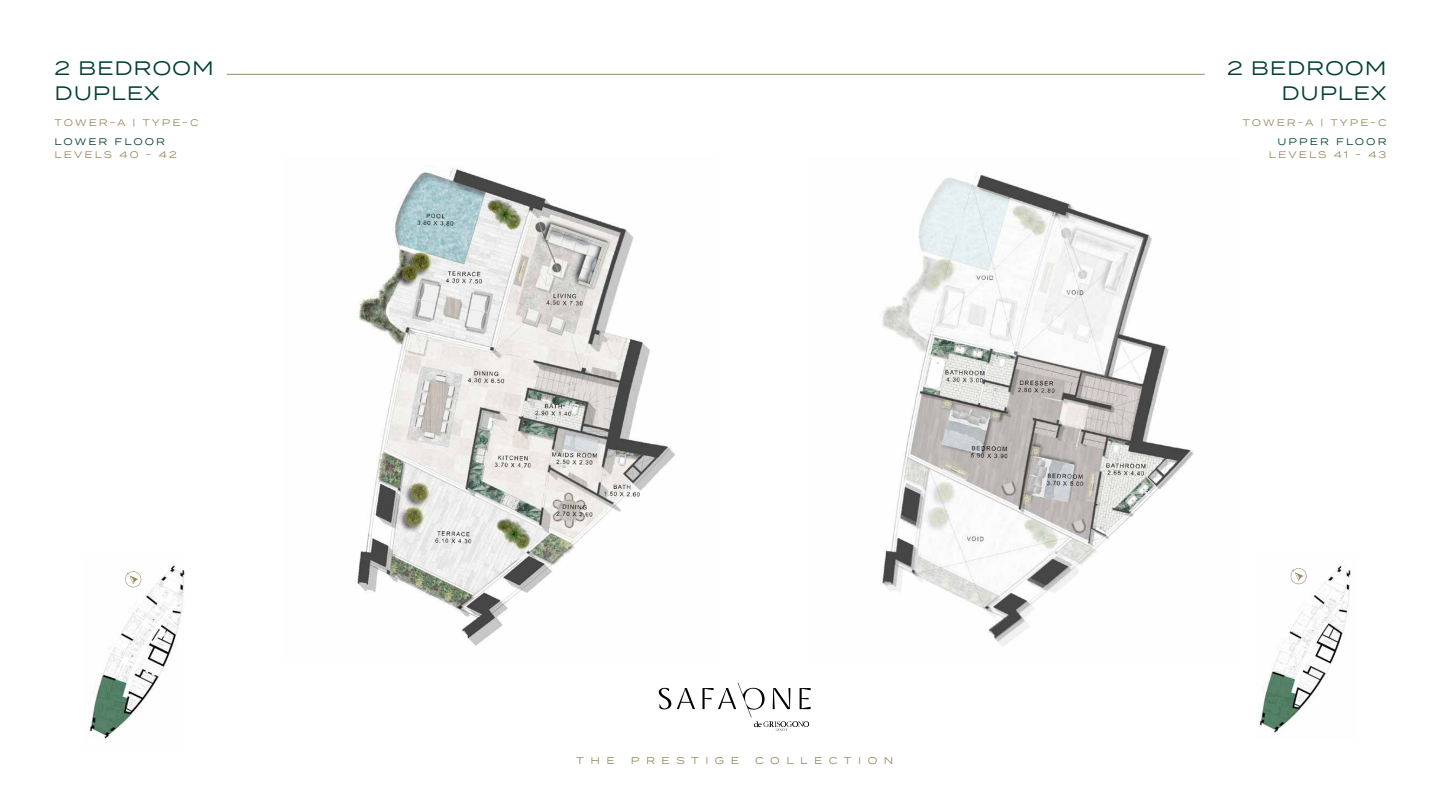
<style>
.page{position:relative;width:1440px;height:810px;background:#fff}
.page>*{position:absolute;margin:0;border:0;box-sizing:border-box;transform-origin:0 0}
.t1{font:19.5px/24.9px "Termina";letter-spacing:.04em;color:#003f32;text-align:right}
.t2{font:9.82px "Termina";letter-spacing:.66em;color:#988b61}
.t3{font:9.52px "Termina";letter-spacing:.22em;color:#988b61}
.t4{font:9.52px "Termina";letter-spacing:.22em;color:#003f32}
</style>
<div class="page">
<img style="left:357px;top:168px;width:318px;height:478px">
<img style="left:882px;top:174px;width:312px;height:472px">
<img style="left:89px;top:565px;width:95px;height:174px">
<img style="left:1259px;top:566px;width:92px;height:167px">
<svg style="left:1290px;top:567px;width:18px;height:18px"></svg>
<svg style="left:125px;top:571px;width:17px;height:17px"></svg>
<hr style="left:227px;top:74px;width:978px;height:1px;background:#988b61">
<svg style="left:703px;top:682px;width:108px;height:49px"></svg>
<svg style="left:659px;top:688px;width:36px;height:22px"></svg>
<h1 class="t1" style="left:55px;top:57px;width:161px;text-align:left">2 BEDROOM<br>DUPLEX</h1>
<p class="t3" style="left:55px;top:118px;width:145px">TOWER-A | TYPE-C</p>
<p class="t4" style="left:55px;top:137px;width:112px">LOWER FLOOR</p>
<p class="t3" style="left:55px;top:150px;width:124px">LEVELS 40 - 42</p>
<p class="t2" style="left:576px;top:756px;width:40px">THE</p>
<p class="t2" style="left:631px;top:756px;width:110px">PRESTIGE</p>
<p class="t2" style="left:755px;top:756px;width:140px">COLLECTION</p>
<h1 class="t1" style="left:1227px;top:57px;width:161px">2 BEDROOM<br>DUPLEX</h1>
<p class="t3" style="left:1243px;top:118px;width:145px">TOWER-A | TYPE-C</p>
<p class="t4" style="left:1278px;top:137px;width:111px">UPPER FLOOR</p>
<p class="t3" style="left:1269px;top:150px;width:119px">LEVELS 41 - 43</p>
</div>
